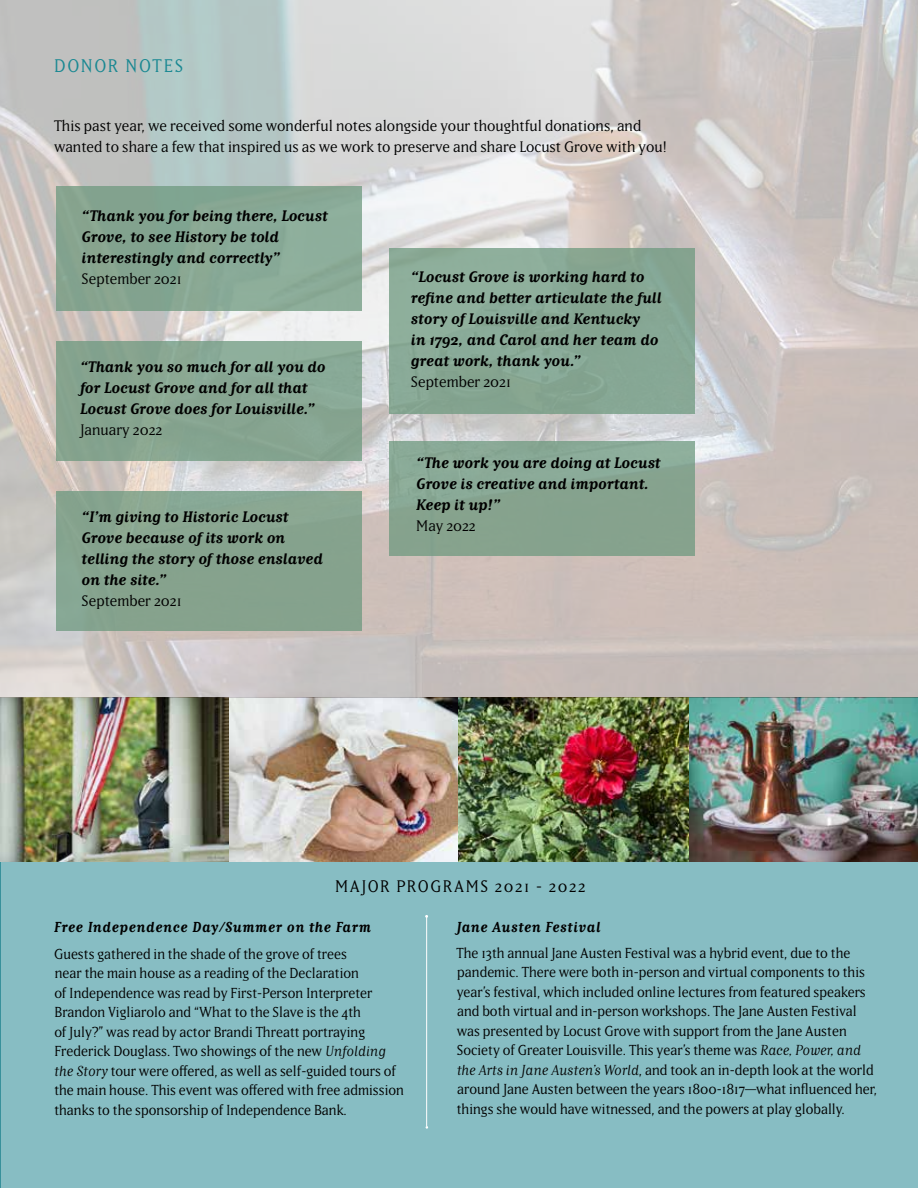
<style>
.page{position:relative;width:918px;height:1188px;background:#fff}
.page>*{position:absolute;margin:0;border:0;box-sizing:border-box;transform-origin:0 0}
.t1{font:18px "Matrix IIOT";letter-spacing:.09em;color:#198892}
.t2{font:16.5px "Matrix IIOT";letter-spacing:.1em;color:#000}
.t3{font:italic 700 15px/21px "Matrix IIOT";color:#000}
.t4{font:15px/21px "Matrix IIOT";color:#000}
.t5{font:14.25px/19.5px "Matrix IIOT";color:#000}
.t6{font:italic 700 14.25px "Matrix IIOT";letter-spacing:.05em;color:#000}
.s1{font-style:italic}
</style>
<div class="page">
<img style="left:0;top:0;width:918px;height:862px">
<div style="left:57px;top:186px;width:305px;height:124px;background:#87a793"></div>
<div style="left:390px;top:248px;width:305px;height:165px;background:#87a795"></div>
<div style="left:57px;top:341px;width:305px;height:120px;background:#87a590"></div>
<div style="left:390px;top:441px;width:305px;height:114px;background:linear-gradient(to right,#88a692,#87a590)"></div>
<div style="left:57px;top:491px;width:305px;height:139px;background:#86a28d"></div>
<div style="left:0;top:862px;width:918px;height:326px;background:#87bdc3"></div>
<hr style="left:426px;top:917px;width:1px;height:209px;background:#fff">
<p class="t1" style="left:54px;top:54px;width:131px">DONOR NOTES</p>
<p class="t4" style="left:54px;top:115px;width:615px">This past year, we received some wonderful notes alongside your thoughtful donations, and wanted to share a few that inspired us as we work to preserve and share Locust Grove with you!</p>
<p class="t3" style="left:82px;top:205px;width:248px">“Thank you for being there, Locust<br>Grove, to see History be told interestingly and correctly”</p>
<p class="t4" style="left:82px;top:268px;width:102px">September 2021</p>
<p class="t3" style="left:411px;top:266px;width:252px">“Locust Grove is working hard to refine and better articulate the full story of Louisville and Kentucky<br>in 1792, and Carol and her team do great work, thank you.”</p>
<p class="t4" style="left:411px;top:371px;width:102px">September 2021</p>
<p class="t3" style="left:80px;top:356px;width:247px">“Thank you so much for all you do for Locust Grove and for all that<br>Locust Grove does for Louisville.”</p>
<p class="t4" style="left:80px;top:419px;width:84px">January 2022</p>
<p class="t3" style="left:82px;top:506px;width:243px">“I’m giving to Historic Locust<br>Grove because of its work on telling the story of those enslaved on the site.”</p>
<p class="t4" style="left:82px;top:590px;width:102px">September 2021</p>
<p class="t3" style="left:416px;top:452px;width:246px">“The work you are doing at Locust<br>Grove is creative and important.<br>Keep it up!”</p>
<p class="t4" style="left:416px;top:515px;width:61px">May 2022</p>
<p class="t2" style="left:335px;top:876px;width:252px">MAJOR PROGRAMS 2021 - 2022</p>
<p class="t6" style="left:54px;top:919px;width:318px">Free Independence Day/Summer on the Farm</p>
<p class="t5" style="left:54px;top:943px;width:351px">Guests gathered in the shade of the grove of trees<br>near the main house as a reading of the Declaration<br>of Independence was read by First-Person Interpreter Brandon Vigliarolo and “What to the Slave is the 4th<br>of July?” was read by actor Brandi Threatt portraying Frederick Douglass. Two showings of the new <span class="s1">Unfolding the Story</span> tour were offered, as well as self-guided tours of the main house. This event was offered with free admission thanks to the sponsorship of Independence Bank.</p>
<p class="t6" style="left:457px;top:918px;width:145px">Jane Austen Festival</p>
<p class="t5" style="left:456px;top:943px;width:422px">The 13th annual Jane Austen Festival was a hybrid event, due to the pandemic. There were both in-person and virtual components to this year’s festival, which included online lectures from featured speakers and both virtual and in-person workshops. The Jane Austen Festival was presented by Locust Grove with support from the Jane Austen Society of Greater Louisville. This year’s theme was <span class="s1">Race, Power, and the Arts in Jane Austen’s World</span>, and took an in-depth look at the world around Jane Austen between the years 1800-1817—what influenced her, things she would have witnessed, and the powers at play globally.</p>
</div>
